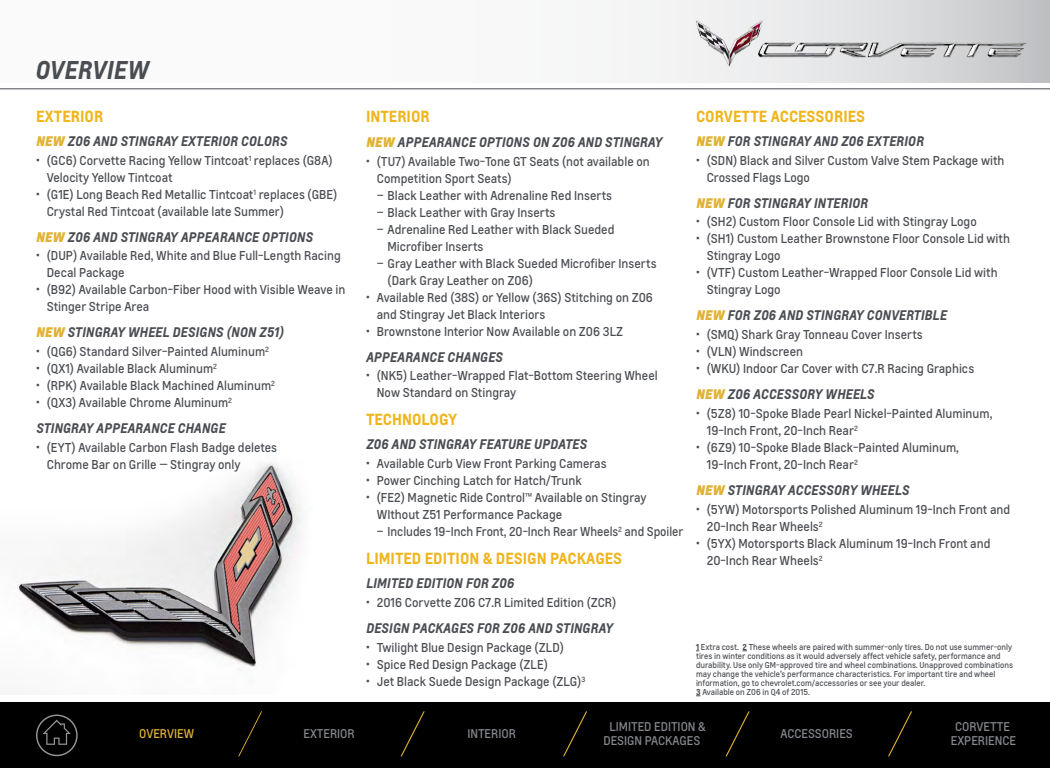
<style>
.page{position:relative;width:1050px;height:768px;background:#fff}
.page>*{position:absolute;margin:0;border:0;box-sizing:border-box;transform-origin:0 0}
.t1{font:italic 700 24px "Louis";letter-spacing:.005em;color:#4a4d52}
.t2{font:700 15px "Louis";color:#f0b51c}
.t3{font:italic 700 13px "Louis";color:#4a4d52}
.t4{font:12px/17px "Louis";color:#4a4d52}
.t5{font:11.8px/13.8px "Louis";color:#84878d;text-align:center}
.t6{font:11.8px "Louis";color:#e1b334}
.t7{font:8px/9px "Louis";color:#4a4d52}
.s1{font-weight:800;color:#e1b334}
.s2{font-weight:700}
</style>
<div class="page">
<div style="left:0;top:703px;width:1050px;height:65px;background:#000"></div>
<img style="left:18px;top:462px;width:285px;height:205px">
<div style="left:0;top:0;width:1050px;height:82px;background:#fafafa"></div>
<hr style="left:0;top:89px;width:1050px;height:1px;background:#4a4d52">
<img style="left:695px;top:7px;width:343px;height:74px">
<svg style="left:36px;top:715px;width:41px;height:41px"></svg>
<svg style="left:238px;top:711px;width:24px;height:46px"></svg>
<svg style="left:400px;top:711px;width:25px;height:46px"></svg>
<svg style="left:563px;top:711px;width:24px;height:46px"></svg>
<svg style="left:725px;top:711px;width:25px;height:46px"></svg>
<svg style="left:888px;top:711px;width:24px;height:46px"></svg>
<h1 class="t1" style="left:35px;top:54px;width:115px">OVERVIEW</h1>
<p class="t2" style="left:36px;top:106px;width:69px">EXTERIOR</p>
<p class="t3" style="left:36px;top:132px;width:253px"><span class="s1">NEW</span> Z06 AND STINGRAY EXTERIOR COLORS</p>
<p class="t4" style="left:47px;top:152px;width:287px;text-indent:-11px">• (GC6) Corvette Racing Yellow Tintcoat<sup>1</sup> replaces (G8A)<br>Velocity Yellow Tintcoat</p>
<p class="t4" style="left:47px;top:186px;width:292px;text-indent:-11px">• (G1E) Long Beach Red Metallic Tintcoat<sup>1</sup> replaces (GBE)<br>Crystal Red Tintcoat (available late Summer)</p>
<p class="t3" style="left:36px;top:228px;width:279px"><span class="s1">NEW</span> Z06 AND STINGRAY APPEARANCE OPTIONS</p>
<p class="t4" style="left:47px;top:247px;width:296px;text-indent:-11px">• (DUP) Available Red, White and Blue Full-Length Racing<br>Decal Package</p>
<p class="t4" style="left:47px;top:281px;width:300px;text-indent:-11px">• (B92) Available Carbon-Fiber Hood with Visible Weave in<br>Stinger Stripe Area</p>
<p class="t3" style="left:36px;top:324px;width:250px"><span class="s1">NEW</span> STINGRAY WHEEL DESIGNS (NON Z51)</p>
<p class="t4" style="left:36px;top:343px;width:235px">• (QG6) Standard Silver-Painted Aluminum<sup>2</sup></p>
<p class="t4" style="left:36px;top:360px;width:183px">• (QX1) Available Black Aluminum<sup>2</sup></p>
<p class="t4" style="left:36px;top:377px;width:241px">• (RPK) Available Black Machined Aluminum<sup>2</sup></p>
<p class="t4" style="left:36px;top:394px;width:198px">• (QX3) Available Chrome Aluminum<sup>2</sup></p>
<p class="t3" style="left:36px;top:420px;width:191px">STINGRAY APPEARANCE CHANGE</p>
<p class="t4" style="left:47px;top:439px;width:232px;text-indent:-11px">• (EYT) Available Carbon Flash Badge deletes<br>Chrome Bar on Grille — Stingray only</p>
<p class="t2" style="left:366px;top:106px;width:65px">INTERIOR</p>
<p class="t3" style="left:366px;top:133px;width:298px"><span class="s1">NEW</span> APPEARANCE OPTIONS ON Z06 AND STINGRAY</p>
<p class="t4" style="left:377px;top:153px;width:275px;text-indent:-11px">• (TU7) Available Two-Tone GT Seats (not available on<br>Competition Sport Seats)</p>
<p class="t4" style="left:377px;top:187px;width:237px">– Black Leather with Adrenaline Red Inserts</p>
<p class="t4" style="left:377px;top:204px;width:180px">– Black Leather with Gray Inserts</p>
<p class="t4" style="left:388px;top:221px;width:228px;text-indent:-11px">– Adrenaline Red Leather with Black Sueded<br>Microfiber Inserts</p>
<p class="t4" style="left:388px;top:255px;width:270px;text-indent:-11px">– Gray Leather with Black Sueded Microfiber Inserts (Dark Gray Leather on Z06)</p>
<p class="t4" style="left:377px;top:289px;width:278px;text-indent:-11px">• Available Red (38S) or Yellow (36S) Stitching on Z06 and Stingray Jet Black Interiors</p>
<p class="t4" style="left:366px;top:323px;width:259px">• Brownstone Interior Now Available on Z06 3LZ</p>
<p class="t3" style="left:366px;top:348px;width:138px">APPEARANCE CHANGES</p>
<p class="t4" style="left:377px;top:367px;width:282px;text-indent:-11px">• (NK5) Leather-Wrapped Flat-Bottom Steering Wheel<br>Now Standard on Stingray</p>
<p class="t2" style="left:366px;top:410px;width:93px">TECHNOLOGY</p>
<p class="t3" style="left:366px;top:436px;width:223px">Z06 AND STINGRAY FEATURE UPDATES</p>
<p class="t4" style="left:366px;top:455px;width:242px">• Available Curb View Front Parking Cameras</p>
<p class="t4" style="left:366px;top:472px;width:217px">• Power Cinching Latch for Hatch/Trunk</p>
<p class="t4" style="left:377px;top:489px;width:271px;text-indent:-11px">• (FE2) Magnetic Ride Control™ Available on Stingray<br>WIthout Z51 Performance Package</p>
<p class="t4" style="left:377px;top:523px;width:308px">– Includes 19-Inch Front, 20-Inch Rear Wheels<sup>2</sup> and Spoiler</p>
<p class="t2" style="left:366px;top:549px;width:258px">LIMITED EDITION &amp; DESIGN PACKAGES</p>
<p class="t3" style="left:366px;top:575px;width:150px">LIMITED EDITION FOR Z06</p>
<p class="t4" style="left:366px;top:594px;width:252px">• 2016 Corvette Z06 C7.R Limited Edition (ZCR)</p>
<p class="t3" style="left:366px;top:619px;width:248px">DESIGN PACKAGES FOR Z06 AND STINGRAY</p>
<p class="t4" style="left:366px;top:639px;width:199px">• Twilight Blue Design Package (ZLD)</p>
<p class="t4" style="left:366px;top:656px;width:183px">• Spice Red Design Package (ZLE)</p>
<p class="t4" style="left:366px;top:673px;width:221px">• Jet Black Suede Design Package (ZLG)<sup>3</sup></p>
<p class="t2" style="left:696px;top:106px;width:171px">CORVETTE ACCESSORIES</p>
<p class="t3" style="left:696px;top:132px;width:229px"><span class="s1">NEW</span> FOR STINGRAY AND Z06 EXTERIOR</p>
<p class="t4" style="left:707px;top:152px;width:299px;text-indent:-11px">• (SDN) Black and Silver Custom Valve Stem Package with<br>Crossed Flags Logo</p>
<p class="t3" style="left:696px;top:194px;width:174px"><span class="s1">NEW</span> FOR STINGRAY INTERIOR</p>
<p class="t4" style="left:696px;top:213px;width:282px">• (SH2) Custom Floor Console Lid with Stingray Logo</p>
<p class="t4" style="left:707px;top:230px;width:305px;text-indent:-11px">• (SH1) Custom Leather Brownstone Floor Console Lid with<br>Stingray Logo</p>
<p class="t4" style="left:707px;top:264px;width:292px;text-indent:-11px">• (VTF) Custom Leather-Wrapped Floor Console Lid with<br>Stingray Logo</p>
<p class="t3" style="left:696px;top:307px;width:252px"><span class="s1">NEW</span> FOR Z06 AND STINGRAY CONVERTIBLE</p>
<p class="t4" style="left:696px;top:326px;width:228px">• (SMQ) Shark Gray Tonneau Cover Inserts</p>
<p class="t4" style="left:696px;top:343px;width:109px">• (VLN) Windscreen</p>
<p class="t4" style="left:696px;top:360px;width:280px">• (WKU) Indoor Car Cover with C7.R Racing Graphics</p>
<p class="t3" style="left:696px;top:386px;width:180px"><span class="s1">NEW</span> Z06 ACCESSORY WHEELS</p>
<p class="t4" style="left:707px;top:405px;width:287px;text-indent:-11px">• (5Z8) 10-Spoke Blade Pearl Nickel-Painted Aluminum,<br>19-Inch Front, 20-Inch Rear<sup>2</sup></p>
<p class="t4" style="left:707px;top:439px;width:254px;text-indent:-11px">• (6Z9) 10-Spoke Blade Black-Painted Aluminum,<br>19-Inch Front, 20-Inch Rear<sup>2</sup></p>
<p class="t3" style="left:696px;top:481px;width:215px"><span class="s1">NEW</span> STINGRAY ACCESSORY WHEELS</p>
<p class="t4" style="left:707px;top:501px;width:305px;text-indent:-11px">• (5YW) Motorsports Polished Aluminum 19-Inch Front and<br>20-Inch Rear Wheels<sup>2</sup></p>
<p class="t4" style="left:707px;top:535px;width:285px;text-indent:-11px">• (5YX) Motorsports Black Aluminum 19-Inch Front and<br>20-Inch Rear Wheels<sup>2</sup></p>
<p class="t7" style="left:696px;top:643px;width:318px"><span class="s2">1</span> Extra cost. <span class="s2">2</span> These wheels are paired with summer-only tires. Do not use summer-only tires in winter conditions as it would adversely affect vehicle safety, performance and durability. Use only GM-approved tire and wheel combinations. Unapproved combinations may change the vehicle’s performance characteristics. For important tire and wheel information, go to chevrolet.com/accessories or see your dealer.<br><span class="s2">3</span> Available on Z06 in Q4 of 2015.</p>
<p class="t6" style="left:139px;top:726px;width:56px">OVERVIEW</p>
<p class="t5" style="left:304px;top:727px;width:53px">EXTERIOR</p>
<p class="t5" style="left:467px;top:727px;width:50px">INTERIOR</p>
<p class="t5" style="left:604px;top:720px;width:104px">LIMITED EDITION &amp;<br>DESIGN PACKAGES</p>
<p class="t5" style="left:780px;top:727px;width:74px">ACCESSORIES</p>
<p class="t5" style="left:951px;top:720px;width:67px">CORVETTE<br>EXPERIENCE</p>
</div>
